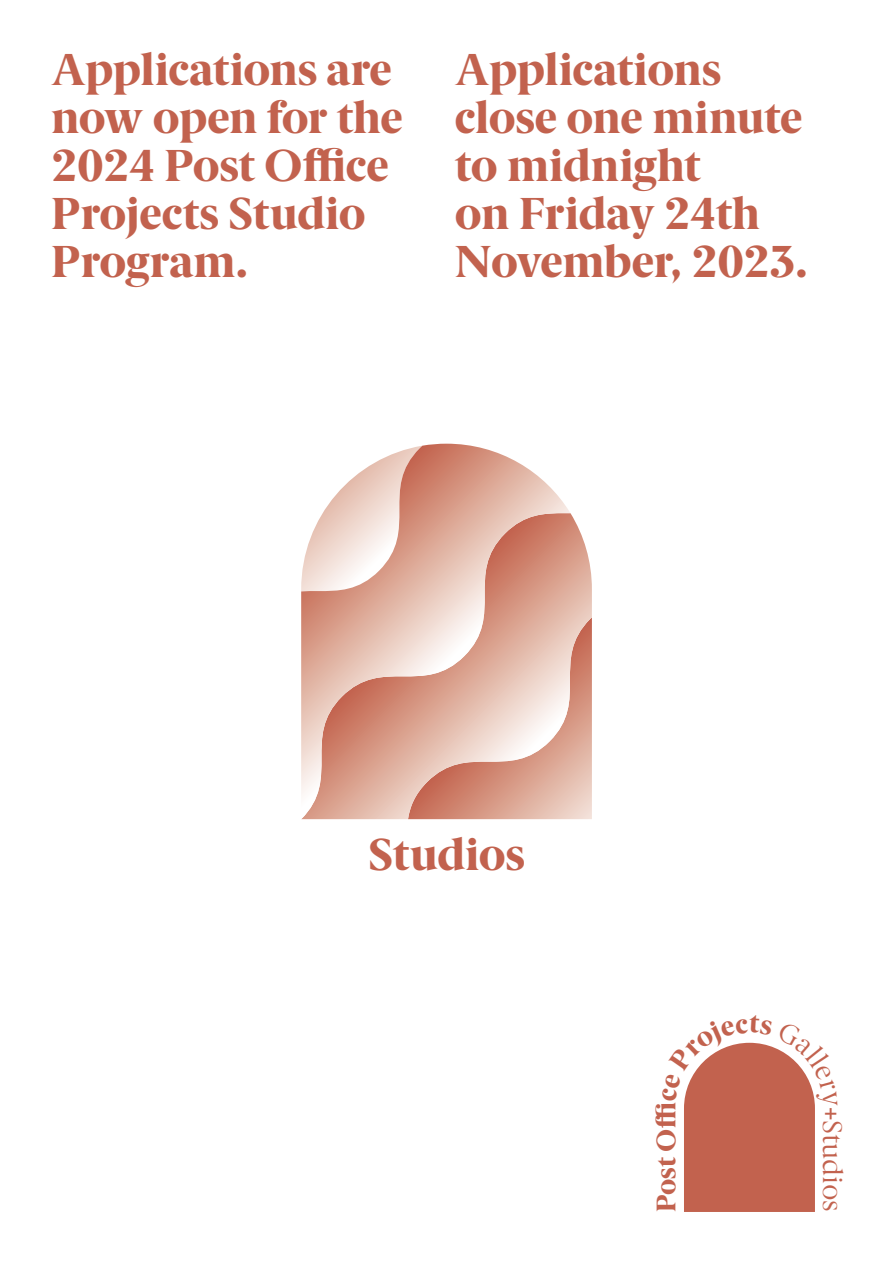
<style>
.page{position:relative;width:893px;height:1263px;background:#fff}
.page>*{position:absolute;margin:0;border:0;box-sizing:border-box;transform-origin:0 0}
.t1{font:800 45px/48px "Berlingske Serif";letter-spacing:-.01em;color:#c2624e}
.t2{font:27.15px "Berlingske Serif";color:#c2624e}
.t3{font:800 27.15px "Berlingske Serif";color:#c2624e}
.s1{font-weight:500}
</style>
<div class="page">
<svg style="left:570px;top:513px;width:22px;height:306px;background:#dfae9e"></svg>
<svg style="left:301px;top:444px;width:269px;height:375px;background:#e3b8aa"></svg>
<svg style="left:684px;top:1042px;width:131px;height:170px;background:#c76f5d"></svg>
<p class="t1" style="left:51px;top:46px;width:353px">Applications are now open for the<br>2024 Post Office<br>Projects Studio<br>Program.</p>
<p class="t1" style="left:455px;top:46px;width:354px">Applications close one minute to midnight<br>on Friday 24th<br>November, 2023.</p>
<p class="t1" style="left:368px;top:831px;width:158px">Studios</p>
<p class="t3" style="left:646px;top:1212px;width:111px;rotate:-90deg">Post Of</p>
<p class="t2" style="left:850px;top:1106px;width:108px;rotate:90deg"><span class="s1">+</span>Studios</p>
</div>
